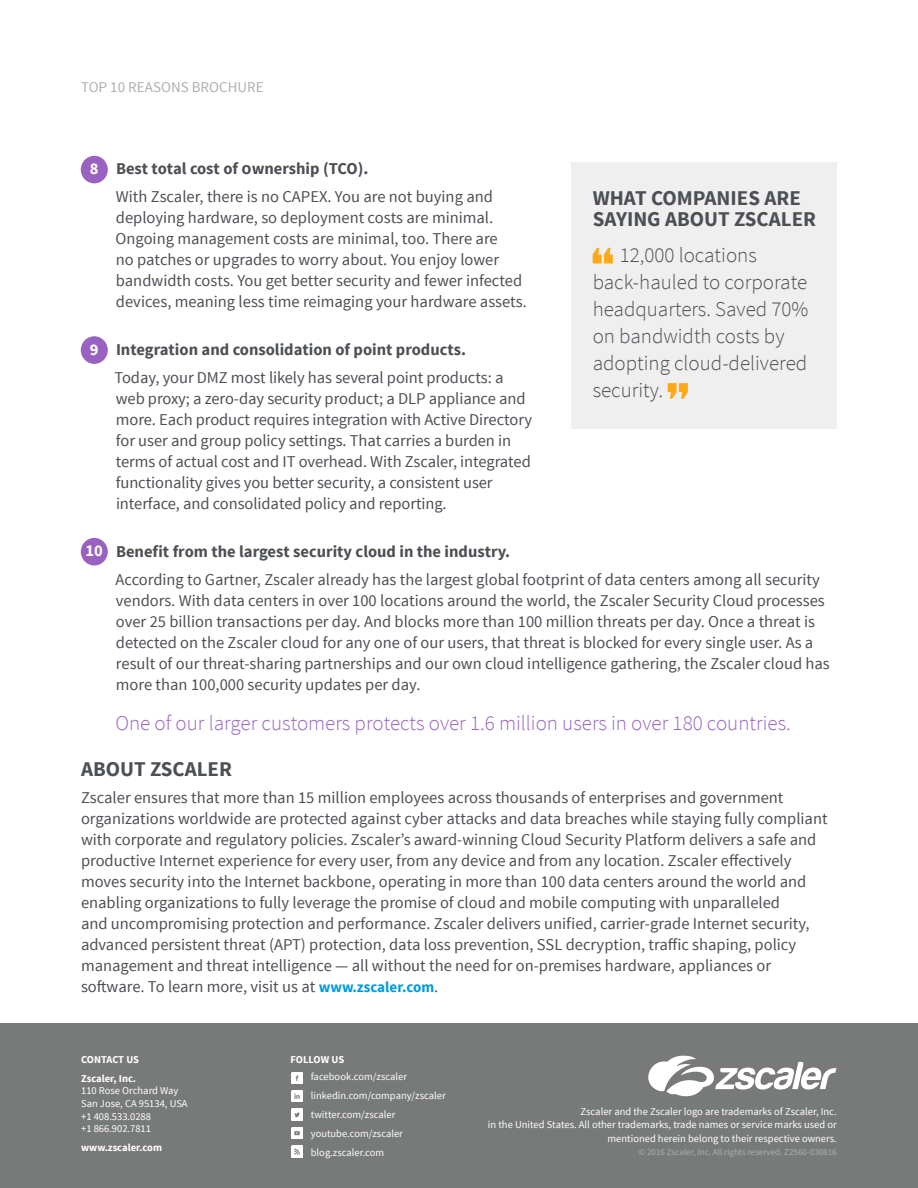
<style>
.page{position:relative;width:918px;height:1188px;background:#fff}
.page>*{position:absolute;margin:0;border:0;box-sizing:border-box;transform-origin:0 0}
.t1{font:300 21px/27px "Source Sans Pro";color:#4c4f54}
.t2{font:300 21px "Source Sans Pro";color:#9962c0}
.t3{font:700 21px/21px "Source Sans Pro";color:#4c4f54}
.t4{font:16.5px/21px "Source Sans Pro";color:#4c4f54}
.t5{font:700 16.5px "Source Sans Pro";color:#4c4f54}
.t6{font:700 16.5px "Source Sans Pro";color:#fff}
.t7{font:15px "Source Sans Pro";color:#aeb0b0}
.t8{font:10.5px/18.9px "Source Sans Pro";color:#fff}
.t9{font:700 10.5px/18.8px "Source Sans Pro";color:#fff}
.t10{font:9px "Source Sans Pro";color:#aeb0b0}
.s1{font-weight:700;font-size:15px;color:#009cda}
</style>
<div class="page">
<div style="left:0;top:1023px;width:918px;height:165px;background:#787a7a"></div>
<svg style="left:648px;top:1056px;width:188px;height:40px"></svg>
<svg style="left:292px;top:1072px;width:11px;height:11px"></svg>
<svg style="left:292px;top:1091px;width:11px;height:11px"></svg>
<svg style="left:292px;top:1146px;width:11px;height:11px"></svg>
<svg style="left:292px;top:1109px;width:11px;height:11px"></svg>
<svg style="left:292px;top:1127px;width:11px;height:12px"></svg>
<div style="left:571px;top:162px;width:265px;height:267px;background:#efeff0"></div>
<svg style="left:593px;top:248px;width:20px;height:15px"></svg>
<svg style="left:668px;top:383px;width:20px;height:16px"></svg>
<div style="left:81px;top:156px;width:27px;height:27px;background:#9962c0;border-radius:50%"></div>
<div style="left:81px;top:336px;width:27px;height:28px;background:#9962c0;border-radius:50%"></div>
<div style="left:81px;top:538px;width:27px;height:28px;background:#9962c0;border-radius:50%"></div>
<p class="t7" style="left:81px;top:77px;width:184px">TOP 10 REASONS BROCHURE</p>
<p class="t6" style="left:90px;top:158px;width:10px">8</p>
<p class="t6" style="left:90px;top:339px;width:10px">9</p>
<p class="t6" style="left:86px;top:540px;width:19px">10</p>
<p class="t5" style="left:116px;top:158px;width:254px">Best total cost of Ownership (TCO).</p>
<p class="t4" style="left:116px;top:186px;width:413px">With Zscaler, there is no CAPEX. You are not buying and deploying hardware, so deployment costs are minimal.<br>Ongoing management costs are minimal, too. There are<br>no patches or upgrades to worry about. You enjoy lower bandwidth costs. You get better security and fewer infected devices, meaning less time reimaging your hardware assets.</p>
<p class="t5" style="left:116px;top:339px;width:352px">Integration and consolidation of point products.</p>
<p class="t4" style="left:114px;top:367px;width:419px">Today, your DMZ most likely has several point products: a web proxy; a zero-day security product; a DLP appliance and more. Each product requires integration with Active Directory for user and group policy settings. That carries a burden in terms of actual cost and IT overhead. With Zscaler, integrated functionality gives you better security, a consistent user interface, and consolidated policy and reporting.</p>
<p class="t5" style="left:116px;top:541px;width:396px">Benefit from the largest security cloud in the industry.</p>
<p class="t4" style="left:116px;top:569px;width:716px">According to Gartner, Zscaler already has the largest global footprint of data centers among all security vendors. With data centers in over 100 locations around the world, the Zscaler Security Cloud processes over 25 billion transactions per day. And blocks more than 100 million threats per day. Once a threat is detected on the Zscaler cloud for any one of our users, that threat is blocked for every single user. As a result of our threat-sharing partnerships and our own cloud intelligence gathering, the Zscaler cloud has more than 100,000 security updates per day.</p>
<p class="t2" style="left:115px;top:710px;width:677px">One of our larger customers protects over 1.6 million users in over 180 countries.</p>
<p class="t3" style="left:593px;top:189px;width:225px">WHAT COMPANIES ARE<br>SAYING ABOUT ZSCALER</p>
<p class="t1" style="left:593px;top:242px;width:217px;text-indent:27px">12,000 locations back-hauled to corporate headquarters. Saved 70% on bandwidth costs by adopting cloud-delivered security.</p>
<p class="t3" style="left:81px;top:759px;width:153px">ABOUT ZSCALER</p>
<p class="t4" style="left:81px;top:788px;width:748px">Zscaler ensures that more than 15 million employees across thousands of enterprises and government organizations worldwide are protected against cyber attacks and data breaches while staying fully compliant with corporate and regulatory policies. Zscaler’s award-winning Cloud Security Platform delivers a safe and productive Internet experience for every user, from any device and from any location. Zscaler effectively moves security into the Internet backbone, operating in more than 100 data centers around the world and enabling organizations to fully leverage the promise of cloud and mobile computing with unparalleled<br>and uncompromising protection and performance. Zscaler delivers unified, carrier-grade Internet security, advanced persistent threat (APT) protection, data loss prevention, SSL decryption, traffic shaping, policy management and threat intelligence — all without the need for on-premises hardware, appliances or software. To learn more, visit us at <span class="s1">www.zscaler.com</span>.</p>
<p class="t9" style="left:81px;top:1050px;width:59px">CONTACT US<br>Zscaler, Inc.</p>
<p class="t8" style="left:81px;top:1085px;width:108px;line-height:12.6px">110 Rose Orchard Way<br>San Jose, CA 95134, USA +1 408.533.0288<br>+1 866.902.7811</p>
<p class="t9" style="left:81px;top:1138px;width:82px">www.zscaler.com</p>
<p class="t9" style="left:291px;top:1051px;width:55px">FOLLOW US</p>
<p class="t8" style="left:311px;top:1067px;width:136px">facebook.com/zscaler linkedin.com/company/zscaler twitter.com/zscaler youtube.com/zscaler blog.zscaler.com</p>
<p class="t8" style="left:488px;top:1105px;width:350px;line-height:13.5px;text-align:right">Zscaler and the Zscaler logo are trademarks of Zscaler, Inc.<br>in the United States. All other trademarks, trade names or service marks used or mentioned herein belong to their respective owners.</p>
<p class="t10" style="left:639px;top:1147px;width:200px">© 2016 Zscaler, Inc. All rights reserved. Z2560-030816</p>
</div>
